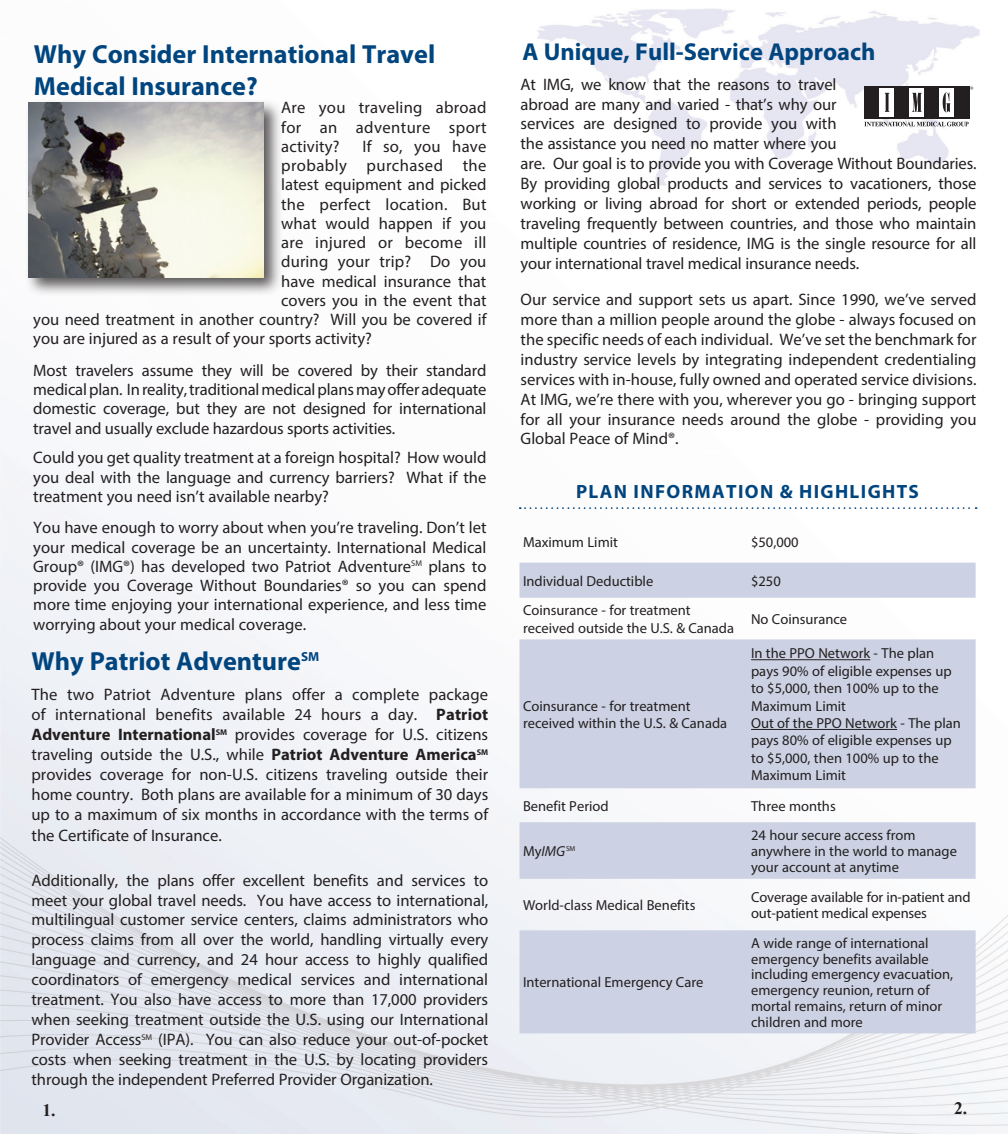
<style>
.page{position:relative;width:1008px;height:1134px;background:#fff}
.page>*{position:absolute;margin:0;border:0;box-sizing:border-box;transform-origin:0 0}
.t1{font:700 26.25px/31.5px "Myriad Pro";color:#01457f}
.t2{font:700 24.5px "Myriad Pro";color:#01457f}
.t3{font:700 19.25px "Myriad Pro";letter-spacing:.07em;color:#01457f}
.t4{font:700 17.5px "Times New Roman";color:#231f20}
.t5{font:16.62px/19.9px "Myriad Pro";letter-spacing:-.005em;color:#231f20;text-align:justify}
.t6{font:16.62px "Myriad Pro";letter-spacing:.02em;color:#231f20}
.t7{font:16.62px "Myriad Pro";letter-spacing:.015em;color:#231f20}
.t8{font:16.62px "Myriad Pro";letter-spacing:.025em;color:#231f20}
.t9{font:14.53px/17.5px "Myriad Pro";color:#231f20}
.t10{font:italic 14.53px "Myriad Pro";color:#231f20}
.s1{font-weight:700}
.s2{font-style:normal}
</style>
<div class="page">
<img style="left:0;top:8px;width:1008px;height:1126px">
<div style="left:24px;top:99px;width:259px;height:197px;background:#231f20;opacity:.75"></div>
<img style="left:29px;top:103px;width:235px;height:174px">
<svg style="left:520px;top:563px;width:456px;height:470px;fill:#ccd2e3"></svg>
<hr style="left:751px;top:659px;width:119px;height:1px;background:#231f20">
<hr style="left:751px;top:729px;width:146px;height:1px;background:#231f20">
<svg style="left:520px;top:507px;width:457px;height:2px"></svg>
<div style="left:864px;top:86px;width:105px;height:32px;background:#231f20"></div>
<div style="left:880px;top:88px;width:14px;height:29px;background:#fff"></div>
<div style="left:909px;top:88px;width:15px;height:29px;background:#fff"></div>
<div style="left:939px;top:88px;width:15px;height:29px;background:#fff"></div>
<svg style="left:885px;top:93px;width:4px;height:19px"></svg>
<svg style="left:912px;top:93px;width:10px;height:19px"></svg>
<svg style="left:943px;top:92px;width:7px;height:20px"></svg>
<svg style="left:864px;top:122px;width:105px;height:4px"></svg>
<h1 class="t1" style="left:34px;top:38px;width:403px">Why Consider International Travel<br>Medical Insurance?</h1>
<p class="t5" style="left:281px;top:98px;width:207px;line-height:19.2px">Are you traveling abroad for an adventure sport activity?</p>
<p class="t5" style="left:363px;top:136px;width:125px">If so, you have</p>
<p class="t8" style="left:281px;top:155px;width:207px">probably purchased the</p>
<p class="t5" style="left:281px;top:175px;width:207px">latest equipment and picked</p>
<p class="t6" style="left:281px;top:194px;width:207px">the perfect location. But</p>
<p class="t5" style="left:281px;top:213px;width:207px">what would happen if you</p>
<p class="t7" style="left:281px;top:232px;width:207px">are injured or become ill</p>
<p class="t5" style="left:281px;top:252px;width:207px">during your trip? Do you</p>
<p class="t5" style="left:281px;top:271px;width:207px">have medical insurance that</p>
<p class="t5" style="left:281px;top:290px;width:207px">covers you in the event that</p>
<p class="t5" style="left:33px;top:309px;width:455px">you need treatment in another country? Will you be covered if</p>
<p class="t5" style="left:33px;top:329px;width:340px">you are injured as a result of your sports activity?</p>
<p class="t5" style="left:33px;top:360px;width:455px;line-height:19.2px">Most travelers assume they will be covered by their standard medical plan. In reality, traditional medical plans may offer adequate domestic coverage, but they are not designed for international travel and usually exclude hazardous sports activities.</p>
<p class="t5" style="left:33px;top:448px;width:455px;line-height:19.2px">Could you get quality treatment at a foreign hospital? How would you deal with the language and currency barriers? What if the treatment you need isn’t available nearby?</p>
<p class="t5" style="left:33px;top:518px;width:455px;line-height:19.2px">You have enough to worry about when you’re traveling. Don’t let your medical coverage be an uncertainty. International Medical Group® (IMG®) has developed two Patriot Adventure<sup>SM</sup> plans to provide you Coverage Without Boundaries® so you can spend more time enjoying your international experience, and less time worrying about your medical coverage.</p>
<h1 class="t1" style="left:32px;top:644px;width:289px">Why Patriot Adventure<sup>SM</sup></h1>
<p class="t5" style="left:32px;top:685px;width:458px">The two Patriot Adventure plans offer a complete package of international benefits available 24 hours a day. <span class="s1">Patriot Adventure International</span><sup>SM</sup> provides coverage for U.S. citizens traveling outside the U.S., while <span class="s1">Patriot Adventure America</span><sup>SM </sup>provides coverage for non-U.S. citizens traveling outside their home country. Both plans are available for a minimum of 30 days up to a maximum of six months in accordance with the terms of the Certificate of Insurance.</p>
<p class="t5" style="left:32px;top:870px;width:458px">Additionally, the plans offer excellent benefits and services to meet your global travel needs. You have access to international, multilingual customer service centers, claims administrators who process claims from all over the world, handling virtually every language and currency, and 24 hour access to highly qualified coordinators of emergency medical services and international treatment. You also have access to more than 17,000 providers when seeking treatment outside the U.S. using our International Provider Access<sup>SM</sup> (IPA). You can also reduce your out-of-pocket costs when seeking treatment in the U.S. by locating providers through the independent Preferred Provider Organization.</p>
<h2 class="t2" style="left:522px;top:36px;width:355px">A Unique, Full-Service Approach</h2>
<p class="t5" style="left:521px;top:74px;width:457px;text-align:left">At IMG, we know that the reasons to travel<br>abroad are many and varied - that’s why our<br>services are designed to provide you with<br>the assistance you need no matter where you<br>are. Our goal is to provide you with Coverage Without Boundaries.<br>By providing global products and services to vacationers, those working or living abroad for short or extended periods, people traveling frequently between countries, and those who maintain multiple countries of residence, IMG is the single resource for all your international travel medical insurance needs.</p>
<p class="t5" style="left:521px;top:289px;width:457px">Our service and support sets us apart. Since 1990, we’ve served more than a million people around the globe - always focused on the specific needs of each individual. We’ve set the benchmark for industry service levels by integrating independent credentialing services with in-house, fully owned and operated service divisions.<br>At IMG, we’re there with you, wherever you go - bringing support for all your insurance needs around the globe - providing you Global Peace of Mind®.</p>
<p class="t3" style="left:576px;top:479px;width:344px">PLAN INFORMATION &amp; HIGHLIGHTS</p>
<p class="t9" style="left:523px;top:533px;width:96px">Maximum Limit</p>
<p class="t9" style="left:751px;top:533px;width:49px">$50,000</p>
<p class="t9" style="left:523px;top:572px;width:132px">Individual Deductible</p>
<p class="t9" style="left:751px;top:572px;width:31px">$250</p>
<p class="t9" style="left:523px;top:601px;width:213px">Coinsurance - for treatment received outside the U.S. &amp; Canada</p>
<p class="t9" style="left:751px;top:610px;width:98px">No Coinsurance</p>
<p class="t9" style="left:523px;top:697px;width:206px">Coinsurance - for treatment received within the U.S. &amp; Canada</p>
<p class="t9" style="left:751px;top:644px;width:211px">In the PPO Network - The plan pays 90% of eligible expenses up to $5,000, then 100% up to the<br>Maximum Limit<br>Out of the PPO Network - The plan pays 80% of eligible expenses up to $5,000, then 100% up to the<br>Maximum Limit</p>
<p class="t9" style="left:523px;top:797px;width:87px">Benefit Period</p>
<p class="t9" style="left:751px;top:797px;width:86px">Three months</p>
<p class="t10" style="left:523px;top:842px;width:54px"><span class="s2">My</span>IMG<sup>SM</sup></p>
<p class="t9" style="left:751px;top:827px;width:207px;line-height:15.8px">24 hour secure access from anywhere in the world to manage your account at anytime</p>
<p class="t9" style="left:523px;top:896px;width:174px">World-class Medical Benefits</p>
<p class="t9" style="left:751px;top:889px;width:221px;line-height:15.8px">Coverage available for in-patient and out-patient medical expenses</p>
<p class="t9" style="left:523px;top:973px;width:182px">International Emergency Care</p>
<p class="t9" style="left:751px;top:935px;width:204px;line-height:15.8px">A wide range of international emergency benefits available including emergency evacuation, emergency reunion, return of mortal remains, return of minor children and more</p>
<p class="t4" style="left:42px;top:1100px;width:15px">1.</p>
<p class="t4" style="left:954px;top:1099px;width:15px">2.</p>
</div>
